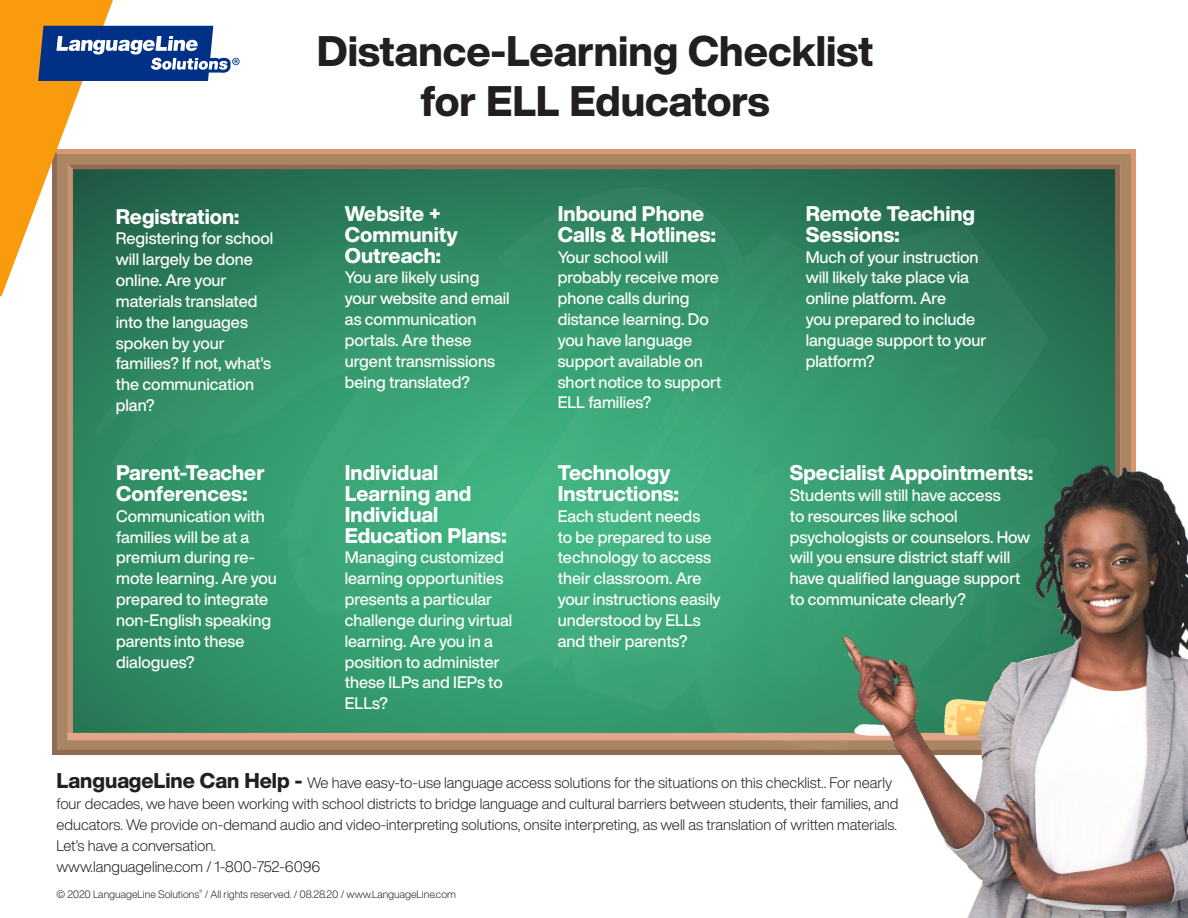
<style>
.page{position:relative;width:1188px;height:918px;background:#fff}
.page>*{position:absolute;margin:0;border:0;box-sizing:border-box;transform-origin:0 0}
.t1{font:800 42px "Helvetica Now Display";color:#231f20}
.t2{font:800 20.85px/20.9px "Helvetica Now Display";color:#fff}
.t3{font:500 16.35px/20.9px "Helvetica Now Display";color:#fff}
.t4{font:300 15px/21px "Helvetica Now Display";color:#231f20}
.t5{font:300 10.5px "Helvetica Now Display";color:#231f20}
.s1{font-weight:800;font-size:21px}
</style>
<div class="page">
<img style="left:53px;top:149px;width:1082px;height:606px">
<svg style="left:0;top:0;width:240px;height:298px"></svg>
<img style="left:756px;top:445px;width:432px;height:473px">
<p class="t2" style="left:116px;top:206px;width:125px">Registration:</p>
<p class="t3" style="left:116px;top:228px;width:159px">Registering for school will largely be done online. Are your materials translated into the languages spoken by your families? If not, what’s the communication plan?</p>
<p class="t2" style="left:116px;top:462px;width:150px">Parent-Teacher<br>Conferences:</p>
<p class="t3" style="left:116px;top:506px;width:162px">Communication with families will be at a premium during re&shy;mote learning. Are you prepared to integrate non-English speaking parents into these dialogues?</p>
<p class="t1" style="left:317px;top:21px;width:558px">Distance-Learning Checklist</p>
<p class="t1" style="left:420px;top:72px;width:351px">for ELL Educators</p>
<p class="t2" style="left:345px;top:203px;width:115px">Website +<br>Community<br>Outreach:</p>
<p class="t3" style="left:345px;top:267px;width:166px">You are likely using your website and email as communication portals. Are these urgent transmissions being translated?</p>
<p class="t2" style="left:345px;top:462px;width:163px">Individual<br>Learning and<br>Individual<br>Education Plans:</p>
<p class="t3" style="left:345px;top:547px;width:169px">Managing customized learning opportunities presents a particular challenge during virtual learning. Are you in a position to administer these ILPs and IEPs to<br>ELLs?</p>
<p class="t2" style="left:558px;top:203px;width:160px">Inbound Phone<br>Calls &amp; Hotlines:</p>
<p class="t3" style="left:558px;top:246px;width:165px">Your school will probably receive more phone calls during distance learning. Do you have language support available on short notice to support<br>ELL families?</p>
<p class="t2" style="left:558px;top:462px;width:123px">Technology<br>Instructions:</p>
<p class="t3" style="left:558px;top:506px;width:165px">Each student needs<br>to be prepared to use technology to access their classroom. Are your instructions easily understood by ELLs and their parents?</p>
<p class="t2" style="left:806px;top:203px;width:171px">Remote Teaching<br>Sessions:</p>
<p class="t3" style="left:806px;top:246px;width:182px">Much of your instruction will likely take place via online platform. Are<br>you prepared to include language support to your platform?</p>
<p class="t2" style="left:790px;top:462px;width:245px">Specialist Appointments:</p>
<p class="t3" style="left:790px;top:485px;width:242px">Students will still have access<br>to resources like school psychologists or counselors. How will you ensure district staff will have qualified language support to communicate clearly?</p>
<p class="t4" style="left:56px;top:772px;width:843px"><span class="s1">LanguageLine Can Help -</span> We have easy-to-use language access solutions for the situations on this checklist.. For nearly four decades, we have been working with school districts to bridge language and cultural barriers between students, their families, and educators. We provide on-demand audio and video-interpreting solutions, onsite interpreting, as well as translation of written materials.<br>Let’s have a conversation.</p>
<p class="t4" style="left:56px;top:856px;width:265px">www.languageline.com / 1-800-752-6096</p>
<p class="t5" style="left:56px;top:887px;width:401px">© 2020 LanguageLine Solutions<sup>®</sup> / All rights reserved. / 08.28.20 / www.LanguageLine.com</p>
</div>
